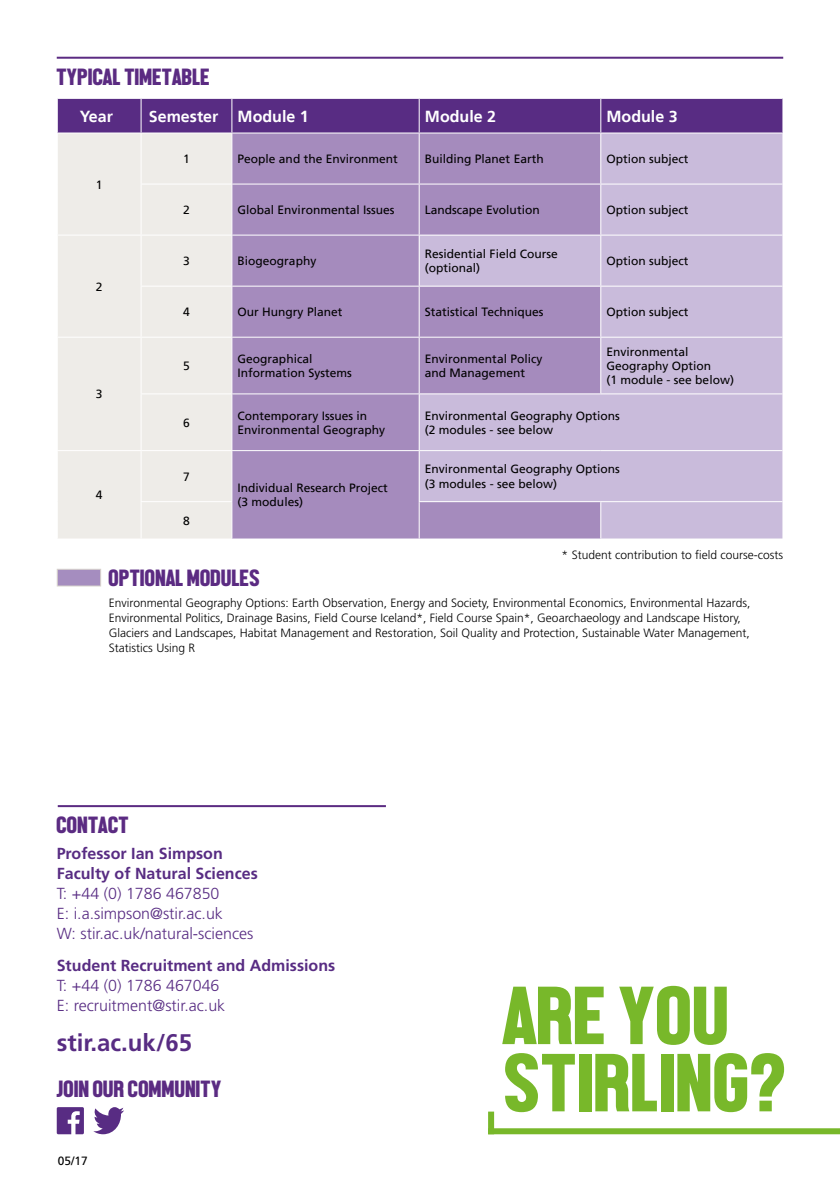
<style>
.page{position:relative;width:840px;height:1191px;background:#fff}
.page>*{position:absolute;margin:0;border:0;box-sizing:border-box;transform-origin:0 0}
.t1{font:84px/67.2px "Front Page Neue";color:#78b82a}
.t2{font:24px "Front Page Neue";color:#5b2b82}
.t3{font:700 24px "Frutiger";color:#582c83}
.t4{font:300 16px/20px "Frutiger";color:#582c83}
.t5{font:700 16px/20px "Frutiger";color:#582c83}
.t6{font:700 16px "Frutiger LT";color:#fff}
.t7{font:12px/14.4px "Frutiger LT";color:#000}
.t8{font:300 12px/15px "Frutiger";color:#000}
.t9{font:12px "Frutiger";color:#000}
</style>
<div class="page">
<svg style="left:93px;top:1107px;width:31px;height:27px"></svg>
<svg style="left:57px;top:1107px;width:27px;height:27px"></svg>
<div style="left:57px;top:569px;width:44px;height:17px;background:#a58dbf;border:1px solid #d6d1cb"></div>
<div style="left:488px;top:1128px;width:351px;height:6px;background:#78b82a"></div>
<div style="left:488px;top:1111px;width:6px;height:23px;background:#78b82a"></div>
<hr style="left:57px;top:57px;width:725px;height:2px;background:#5b2b82">
<hr style="left:58px;top:805px;width:328px;height:2px;background:#5b2b82">
<div style="left:58px;top:99px;width:724px;height:33px;background:#582c83"></div>
<div style="left:58px;top:133px;width:173px;height:405px;background:#eeece8"></div>
<div style="left:232px;top:133px;width:186px;height:405px;background:#a58bbd"></div>
<svg style="left:419px;top:133px;width:363px;height:405px;fill:#c9bbdb"></svg>
<hr style="left:140px;top:99px;width:1px;height:33px;background:#fff">
<hr style="left:231px;top:99px;width:1px;height:33px;background:#fff">
<hr style="left:418px;top:99px;width:1px;height:33px;background:#fff">
<hr style="left:600px;top:99px;width:1px;height:33px;background:#fff">
<hr style="left:140px;top:133px;width:1px;height:50px;background:#fff">
<hr style="left:600px;top:133px;width:1px;height:50px;background:#fff">
<hr style="left:140px;top:183px;width:92px;height:1px;background:#fff">
<hr style="left:140px;top:184px;width:1px;height:51px;background:#fff">
<hr style="left:232px;top:183px;width:187px;height:1px;background:#fff">
<hr style="left:419px;top:183px;width:181px;height:1px;background:#fff">
<hr style="left:600px;top:183px;width:182px;height:1px;background:#fff">
<hr style="left:600px;top:184px;width:1px;height:51px;background:#fff">
<hr style="left:57px;top:235px;width:84px;height:1px;background:#fff">
<hr style="left:141px;top:235px;width:91px;height:1px;background:#fff">
<hr style="left:140px;top:236px;width:1px;height:50px;background:#fff">
<hr style="left:232px;top:235px;width:187px;height:1px;background:#fff">
<hr style="left:419px;top:235px;width:181px;height:1px;background:#fff">
<hr style="left:600px;top:235px;width:182px;height:1px;background:#fff">
<hr style="left:600px;top:236px;width:1px;height:50px;background:#fff">
<hr style="left:140px;top:286px;width:92px;height:1px;background:#fff">
<hr style="left:140px;top:287px;width:1px;height:50px;background:#fff">
<hr style="left:232px;top:286px;width:187px;height:1px;background:#fff">
<hr style="left:419px;top:286px;width:181px;height:1px;background:#fff">
<hr style="left:600px;top:286px;width:182px;height:1px;background:#fff">
<hr style="left:600px;top:287px;width:1px;height:50px;background:#fff">
<hr style="left:57px;top:337px;width:84px;height:1px;background:#fff">
<hr style="left:141px;top:337px;width:91px;height:1px;background:#fff">
<hr style="left:140px;top:338px;width:1px;height:55px;background:#fff">
<hr style="left:232px;top:337px;width:187px;height:1px;background:#fff">
<hr style="left:419px;top:337px;width:181px;height:1px;background:#fff">
<hr style="left:600px;top:337px;width:182px;height:1px;background:#fff">
<hr style="left:600px;top:338px;width:1px;height:55px;background:#fff">
<hr style="left:140px;top:393px;width:92px;height:1px;background:#fff">
<hr style="left:140px;top:394px;width:1px;height:56px;background:#fff">
<hr style="left:232px;top:393px;width:187px;height:1px;background:#fff">
<hr style="left:419px;top:393px;width:181px;height:1px;background:#fff">
<hr style="left:600px;top:393px;width:182px;height:1px;background:#fff">
<hr style="left:57px;top:450px;width:84px;height:1px;background:#fff">
<hr style="left:141px;top:450px;width:91px;height:1px;background:#fff">
<hr style="left:140px;top:451px;width:1px;height:50px;background:#fff">
<hr style="left:232px;top:450px;width:187px;height:1px;background:#fff">
<hr style="left:419px;top:450px;width:181px;height:1px;background:#fff">
<hr style="left:600px;top:450px;width:182px;height:1px;background:#fff">
<hr style="left:140px;top:501px;width:92px;height:1px;background:#fff">
<hr style="left:140px;top:502px;width:1px;height:36px;background:#fff">
<hr style="left:418px;top:501px;width:182px;height:1px;background:#fff">
<hr style="left:600px;top:501px;width:182px;height:1px;background:#fff">
<hr style="left:600px;top:502px;width:1px;height:36px;background:#fff">
<h2 class="t2" style="left:57px;top:64px;width:155px">TYPICAL TIMETABLE</h2>
<h3 class="t6" style="left:80px;top:107px;width:35px">Year</h3>
<h3 class="t6" style="left:149px;top:107px;width:161px">Semester Module 1</h3>
<h3 class="t6" style="left:424px;top:107px;width:73px">Module 2</h3>
<h3 class="t6" style="left:606px;top:107px;width:73px">Module 3</h3>
<p class="t7" style="left:96px;top:177px;width:8px">1</p>
<p class="t7" style="left:96px;top:279px;width:8px">2</p>
<p class="t7" style="left:96px;top:387px;width:8px">3</p>
<p class="t7" style="left:96px;top:488px;width:8px">4</p>
<p class="t7" style="left:183px;top:152px;width:8px">1</p>
<p class="t7" style="left:237px;top:152px;width:162px">People and the Environment</p>
<p class="t7" style="left:424px;top:152px;width:120px">Building Planet Earth</p>
<p class="t7" style="left:606px;top:152px;width:84px">Option subject</p>
<p class="t7" style="left:183px;top:203px;width:8px">2</p>
<p class="t7" style="left:237px;top:203px;width:158px">Global Environmental Issues</p>
<p class="t7" style="left:424px;top:203px;width:116px">Landscape Evolution</p>
<p class="t7" style="left:606px;top:203px;width:84px">Option subject</p>
<p class="t7" style="left:183px;top:254px;width:8px">3</p>
<p class="t7" style="left:237px;top:254px;width:80px">Biogeography</p>
<p class="t7" style="left:424px;top:247px;width:134px">Residential Field Course (optional)</p>
<p class="t7" style="left:606px;top:254px;width:84px">Option subject</p>
<p class="t7" style="left:183px;top:305px;width:8px">4</p>
<p class="t7" style="left:237px;top:305px;width:106px">Our Hungry Planet</p>
<p class="t7" style="left:424px;top:305px;width:120px">Statistical Techniques</p>
<p class="t7" style="left:606px;top:305px;width:84px">Option subject</p>
<p class="t7" style="left:183px;top:359px;width:8px">5</p>
<p class="t7" style="left:237px;top:351px;width:116px">Geographical<br>Information Systems</p>
<p class="t7" style="left:424px;top:351px;width:119px">Environmental Policy and Management</p>
<p class="t7" style="left:606px;top:344px;width:129px">Environmental<br>Geography Option<br>(1 module - see below)</p>
<p class="t7" style="left:183px;top:415px;width:8px">6</p>
<p class="t7" style="left:237px;top:408px;width:149px">Contemporary Issues in<br>Environmental Geography</p>
<p class="t7" style="left:424px;top:408px;width:196px">Environmental Geography Options (2 modules - see below</p>
<p class="t7" style="left:183px;top:469px;width:8px">7</p>
<p class="t7" style="left:183px;top:513px;width:8px">8</p>
<p class="t7" style="left:237px;top:480px;width:152px">Individual Research Project (3 modules)</p>
<p class="t7" style="left:424px;top:462px;width:196px">Environmental Geography Options (3 modules - see below)</p>
<p class="t8" style="left:561px;top:547px;width:223px">* Student contribution to field course-costs</p>
<h2 class="t2" style="left:109px;top:565px;width:153px">OPTIONAL MODULES</h2>
<p class="t8" style="left:109px;top:595px;width:642px">Environmental Geography Options: Earth Observation, Energy and Society, Environmental Economics, Environmental Hazards, Environmental Politics, Drainage Basins, Field Course Iceland*, Field Course Spain*, Geoarchaeology and Landscape History, Glaciers and Landscapes, Habitat Management and Restoration, Soil Quality and Protection, Sustainable Water Management, Statistics Using R</p>
<h2 class="t2" style="left:57px;top:812px;width:74px">CONTACT</h2>
<h3 class="t5" style="left:57px;top:843px;width:202px">Professor Ian Simpson<br>Faculty of Natural Sciences</h3>
<h3 class="t4" style="left:57px;top:884px;width:198px">T: +44 (0) 1786 467850<br>E: i.a.simpson@stir.ac.uk<br>W: stir.ac.uk/natural-sciences</h3>
<h3 class="t5" style="left:57px;top:955px;width:280px">Student Recruitment and Admissions</h3>
<h3 class="t4" style="left:57px;top:975px;width:170px">T: +44 (0) 1786 467046<br>E: recruitment@stir.ac.uk</h3>
<h2 class="t3" style="left:57px;top:1028px;width:137px">stir.ac.uk/65</h2>
<h2 class="t2" style="left:57px;top:1075px;width:167px">JOIN OUR COMMUNITY</h2>
<p class="t9" style="left:58px;top:1153px;width:31px">05/17</p>
<h1 class="t1" style="left:505px;top:981px;width:284px">ARE YOU<br>STIRLING?</h1>
</div>
